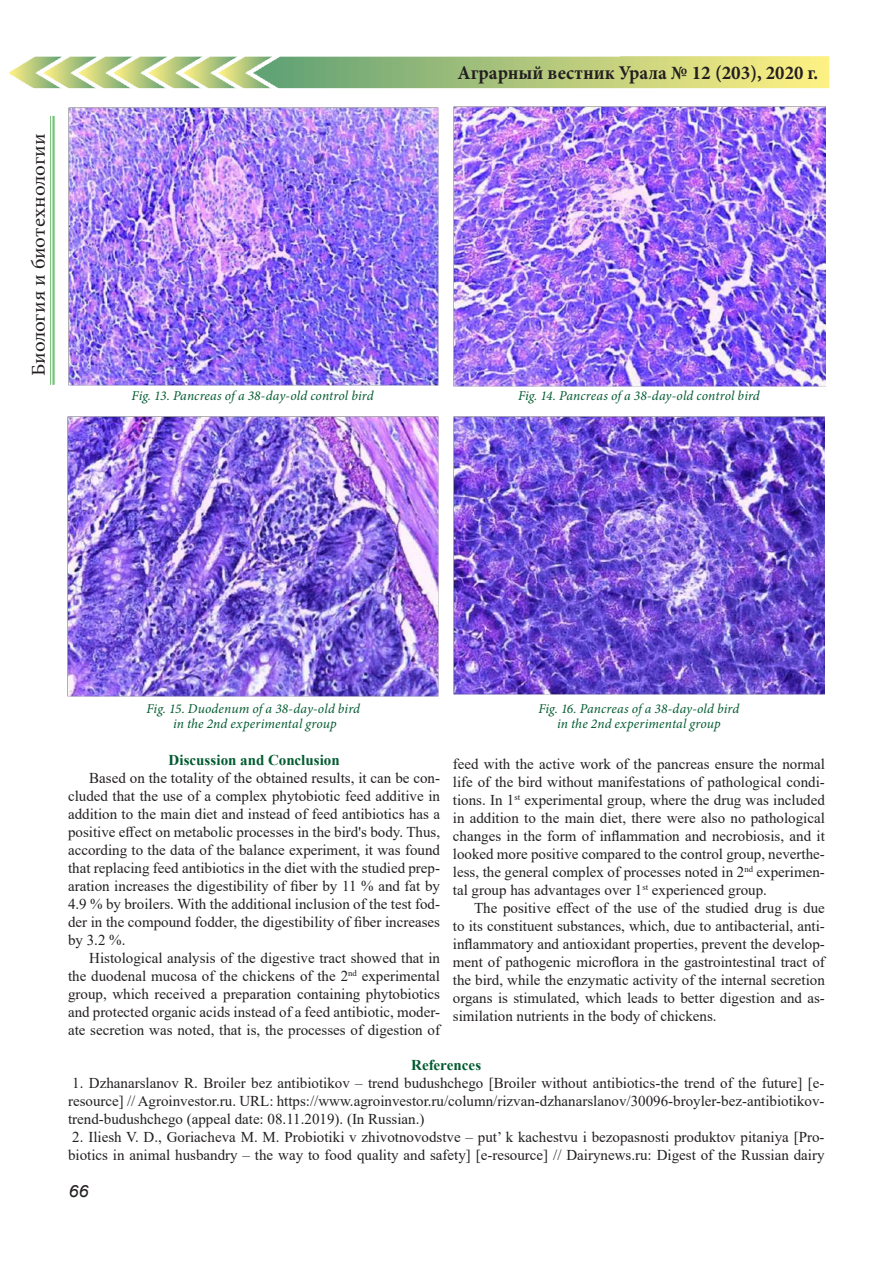
<style>
.page{position:relative;width:893px;height:1263px;background:#fff}
.page>*{position:absolute;margin:0;border:0;box-sizing:border-box;transform-origin:0 0}
.t1{font:700 19.5px "Minion Pro";color:#231f20;scale:.96 1}
.t2{font:19.5px "Minion Pro";letter-spacing:-.01em;color:#231f20;scale:1.08 1}
.t3{font:italic 16.8px "Arial";color:#231f20;scale:1.08 1}
.t4{font:15px/18px "Times New Roman";color:#231f20;text-align:justify}
.t5{font:700 15px "Times New Roman";color:#025b30}
.t6{font:italic 13.5px/15px "Minion Pro";letter-spacing:.005em;color:#025b30;text-align:center}
</style>
<div class="page">
<img style="left:9px;top:56px;width:820px;height:32px">
<hr style="left:52px;top:116px;width:3px;height:269px;background:#40ae49">
<hr style="left:50px;top:116px;width:1px;height:269px;background:#40ae49">
<img style="left:69px;top:107px;width:370px;height:278px">
<img style="left:453px;top:107px;width:373px;height:279px">
<img style="left:67px;top:417px;width:372px;height:279px">
<img style="left:454px;top:417px;width:371px;height:277px">
<h1 class="t2" style="left:26px;top:376px;width:226px;rotate:-90deg">Биология и биотехнологии</h1>
<h1 class="t1" style="left:457px;top:59px;width:377px">Аграрный вестник Урала № 12 (203), 2020 г.</h1>
<p class="t6" style="left:132px;top:388px;width:243px">Fig. 13. Pancreas of a 38-day-old control bird</p>
<p class="t6" style="left:518px;top:388px;width:243px">Fig. 14. Pancreas of a 38-day-old control bird</p>
<p class="t6" style="left:147px;top:701px;width:215px">Fig. 15. Duodenum of a 38-day-old bird in the 2nd experimental group</p>
<p class="t6" style="left:538px;top:701px;width:202px">Fig. 16. Pancreas of a 38-day-old bird in the 2nd experimental group</p>
<p class="t5" style="left:168px;top:749px;width:173px">Discussion and Conclusion</p>
<p class="t4" style="left:68px;top:768px;width:374px;text-indent:21px">Based on the totality of the obtained results, it can be con&shy;cluded that the use of a complex phytobiotic feed additive in addition to the main diet and instead of feed antibiotics has a positive effect on metabolic processes in the bird's body. Thus, according to the data of the balance experiment, it was found that replacing feed antibiotics in the diet with the studied prep&shy;aration increases the digestibility of fiber by 11 % and fat by 4.9 % by broilers. With the additional inclusion of the test fod&shy;der in the compound fodder, the digestibility of fiber increases by 3.2 %.</p>
<p class="t4" style="left:68px;top:948px;width:374px;text-indent:21px">Histological analysis of the digestive tract showed that in the duodenal mucosa of the chickens of the 2<sup>nd</sup> experimental group, which received a preparation containing phytobiotics and protected organic acids instead of a feed antibiotic, moder&shy;ate secretion was noted, that is, the processes of digestion of</p>
<p class="t4" style="left:453px;top:755px;width:374px">feed with the active work of the pancreas ensure the normal life of the bird without manifestations of pathological condi&shy;tions. In 1<sup>st</sup> experimental group, where the drug was included in addition to the main diet, there were also no pathological changes in the form of inflammation and necrobiosis, and it looked more positive compared to the control group, neverthe&shy;less, the general complex of processes noted in 2<sup>nd</sup> experimen&shy;tal group has advantages over 1<sup>st</sup> experienced group.</p>
<p class="t4" style="left:453px;top:899px;width:374px;text-indent:21px">The positive effect of the use of the studied drug is due to its constituent substances, which, due to antibacterial, anti&shy;inflammatory and antioxidant properties, prevent the develop&shy;ment of pathogenic microflora in the gastrointestinal tract of the bird, while the enzymatic activity of the internal secretion organs is stimulated, which leads to better digestion and as&shy;similation nutrients in the body of chickens.</p>
<p class="t5" style="left:411px;top:1054px;width:71px">References</p>
<p class="t4" style="left:68px;top:1073px;width:758px">1. Dzhanarslanov R. Broiler bez antibiotikov – trend budushchego [Broiler without antibiotics-the trend of the future] [e&shy;resource] // Agroinvestor.ru. URL: https://www.agroinvestor.ru/column/rizvan-dzhanarslanov/30096-broyler-bez-antibiotikov&shy;trend-budushchego (appeal date: 08.11.2019). (In Russian.)</p>
<p class="t4" style="left:68px;top:1127px;width:758px">2. Iliesh V. D., Goriacheva M. M. Probiotiki v zhivotnovodstve – put’ k kachestvu i bezopasnosti produktov pitaniya [Pro&shy;biotics in animal husbandry – the way to food quality and safety] [e-resource] // Dairynews.ru: Digest of the Russian dairy</p>
<p class="t3" style="left:68px;top:1181px;width:20px">66</p>
</div>
